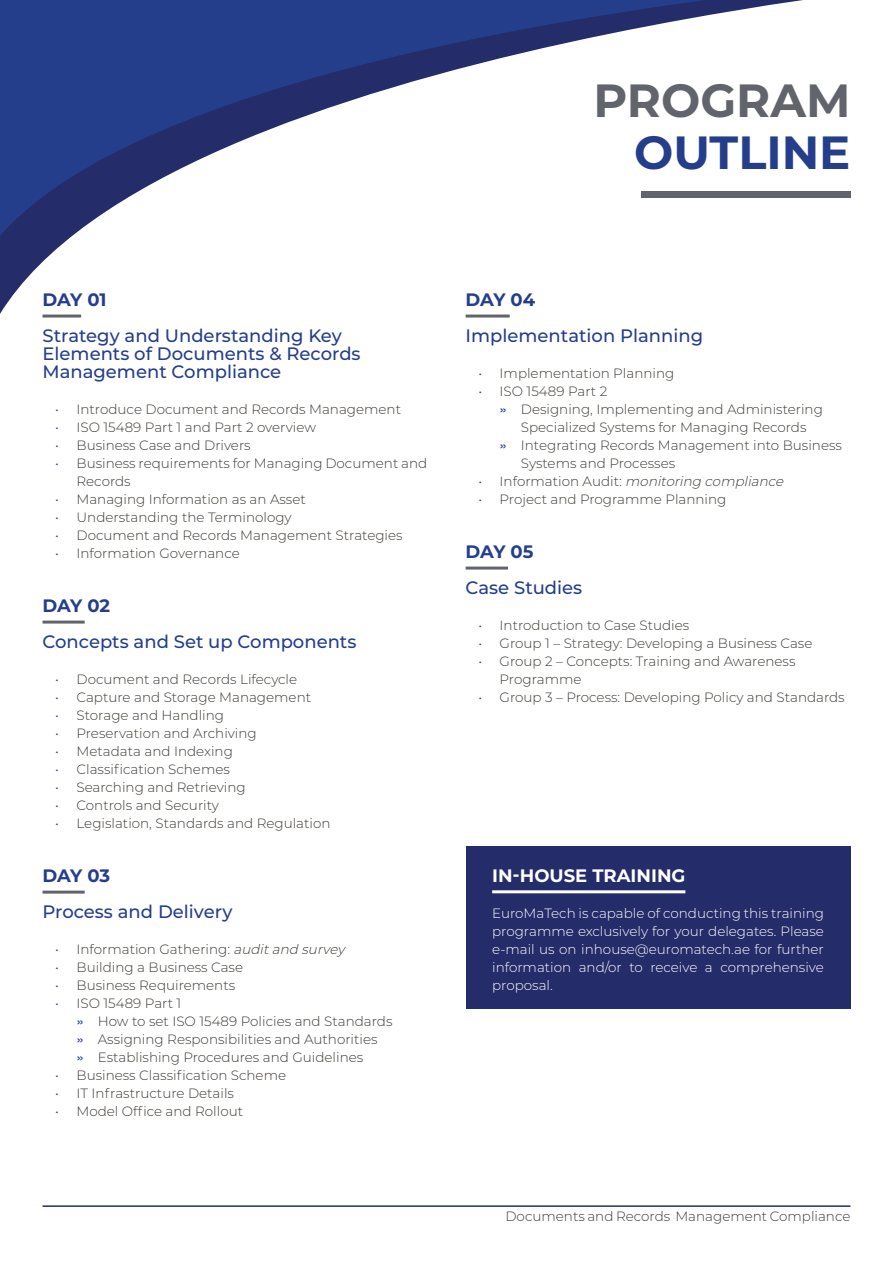
<style>
.page{position:relative;width:893px;height:1263px;background:#fff}
.page>*{position:absolute;margin:0;border:0;box-sizing:border-box;transform-origin:0 0}
.t1{font:700 46.5px "Montserrat";color:#61646a}
.t2{font:700 46.5px "Montserrat";color:#243e8c}
.t3{font:500 18px/18px "Montserrat";color:#243e8c}
.t4{font:700 18px "Montserrat";letter-spacing:-.01em;color:#243e8c}
.t5{font:700 18px "Montserrat";color:#fff}
.t6{font:300 13.5px/18px "Montserrat";color:#3e3a35}
.t7{font:300 13.5px/18px "Montserrat";color:#fff;text-align:justify}
.t8{font:italic 300 13.5px "Montserrat";color:#3e3a35}
.s1{color:#243e8c}
.s2{font-style:italic}
.s3{font-family:"Helvetica";font-weight:400;color:#243e8c}
.s4{font-style:normal;color:#243e8c}
.s5{font-style:normal}
</style>
<div class="page">
<hr style="left:466px;top:315px;width:44px;height:3px;background:#61646a">
<hr style="left:466px;top:567px;width:42px;height:3px;background:#61646a">
<hr style="left:43px;top:315px;width:38px;height:3px;background:#61646a">
<hr style="left:43px;top:621px;width:42px;height:3px;background:#61646a">
<hr style="left:43px;top:891px;width:42px;height:3px;background:#61646a">
<svg style="left:0;top:236px;width:72px;height:78px"></svg>
<svg style="left:0;top:0;width:851px;height:236px"></svg>
<div style="left:641px;top:191px;width:209px;height:7px;background:#61646a"></div>
<hr style="left:43px;top:1205px;width:807px;height:2px;background:#252c6a">
<div style="left:466px;top:846px;width:384px;height:162px;background:#252c6a"></div>
<hr style="left:492px;top:890px;width:193px;height:3px;background:#fff">
<h1 class="t1" style="left:593px;top:67px;width:259px">PROGRAM</h1>
<h1 class="t2" style="left:634px;top:119px;width:218px">OUTLINE</h1>
<h2 class="t4" style="left:43px;top:287px;width:66px">DAY 01</h2>
<h2 class="t3" style="left:43px;top:326px;width:320px">Strategy and Understanding Key<br>Elements of Documents &amp; Records<br>Management Compliance</h2>
<p class="t6" style="left:55px;top:400px;width:347px"><span class="s1">•</span> Introduce Document and Records Management</p>
<p class="t6" style="left:55px;top:418px;width:262px"><span class="s1">•</span> ISO 15489 Part 1 and Part 2 overview</p>
<p class="t6" style="left:55px;top:436px;width:197px"><span class="s1">•</span> Business Case and Drivers</p>
<p class="t6" style="left:77px;top:454px;width:352px;text-indent:-21px"><span class="s1">•</span> Business requirements for Managing Document and<br>Records</p>
<p class="t6" style="left:55px;top:490px;width:252px"><span class="s1">•</span> Managing Information as an Asset</p>
<p class="t6" style="left:55px;top:508px;width:238px"><span class="s1">•</span> Understanding the Terminology</p>
<p class="t6" style="left:55px;top:526px;width:349px"><span class="s1">•</span> Document and Records Management Strategies</p>
<p class="t6" style="left:55px;top:544px;width:186px"><span class="s1">•</span> Information Governance</p>
<h2 class="t4" style="left:43px;top:593px;width:69px">DAY 02</h2>
<h2 class="t3" style="left:43px;top:632px;width:315px">Concepts and Set up Components</h2>
<p class="t6" style="left:55px;top:670px;width:243px"><span class="s1">•</span> Document and Records Lifecycle</p>
<p class="t6" style="left:55px;top:688px;width:257px"><span class="s1">•</span> Capture and Storage Management</p>
<p class="t6" style="left:55px;top:706px;width:170px"><span class="s1">•</span> Storage and Handling</p>
<p class="t6" style="left:55px;top:724px;width:203px"><span class="s1">•</span> Preservation and Archiving</p>
<p class="t6" style="left:55px;top:742px;width:179px"><span class="s1">•</span> Metadata and Indexing</p>
<p class="t6" style="left:55px;top:760px;width:176px"><span class="s1">•</span> Classification Schemes</p>
<p class="t6" style="left:55px;top:778px;width:192px"><span class="s1">•</span> Searching and Retrieving</p>
<p class="t6" style="left:55px;top:796px;width:165px"><span class="s1">•</span> Controls and Security</p>
<p class="t6" style="left:55px;top:814px;width:277px"><span class="s1">•</span> Legislation, Standards and Regulation</p>
<h2 class="t4" style="left:43px;top:863px;width:69px">DAY 03</h2>
<h2 class="t3" style="left:43px;top:902px;width:191px">Process and Delivery</h2>
<p class="t6" style="left:55px;top:940px;width:291px"><span class="s1">•</span> Information Gathering: <span class="s2">auditand survey</span></p>
<p class="t6" style="left:55px;top:958px;width:189px"><span class="s1">•</span> Building a Business Case</p>
<p class="t6" style="left:55px;top:976px;width:181px"><span class="s1">•</span> Business Requirements</p>
<p class="t6" style="left:77px;top:994px;width:317px;text-indent:-21px"><span class="s1">•</span> ISO 15489 Part 1<br><span class="s3">»</span> How to set ISO 15489 Policies and Standards <span class="s3">»</span> Assigning Responsibilities and Authorities<br><span class="s3">»</span> Establishing Procedures and Guidelines</p>
<p class="t6" style="left:55px;top:1066px;width:232px"><span class="s1">•</span> Business Classification Scheme</p>
<p class="t6" style="left:55px;top:1084px;width:180px"><span class="s1">•</span> IT Infrastructure Details</p>
<p class="t6" style="left:55px;top:1102px;width:189px"><span class="s1">•</span> Model Office and Rollout</p>
<h2 class="t4" style="left:466px;top:287px;width:71px">DAY 04</h2>
<h2 class="t3" style="left:466px;top:326px;width:239px">Implementation Planning</h2>
<p class="t6" style="left:478px;top:364px;width:197px"><span class="s1">•</span> Implementation Planning</p>
<p class="t6" style="left:478px;top:382px;width:130px"><span class="s1">•</span> ISO 15489 Part 2</p>
<p class="t6" style="left:500px;top:400px;width:325px"><span class="s3">»</span> Designing, Implementing and Administering</p>
<p class="t6" style="left:521px;top:418px;width:287px">Specialized Systems for Managing Records</p>
<p class="t6" style="left:500px;top:436px;width:344px"><span class="s3">»</span> Integrating Records Management into Business</p>
<p class="t6" style="left:521px;top:454px;width:156px">Systems and Processes</p>
<p class="t8" style="left:478px;top:472px;width:310px"><span class="s4">•</span> <span class="s5">I n fo r m a t i o n Au d i t:</span> monitoring compliance</p>
<p class="t6" style="left:478px;top:490px;width:250px"><span class="s1">•</span> Project and Programme Planning</p>
<h2 class="t4" style="left:466px;top:539px;width:69px">DAY 05</h2>
<h2 class="t3" style="left:466px;top:578px;width:118px">Case Studies</h2>
<p class="t6" style="left:478px;top:616px;width:212px"><span class="s1">•</span> Introduction to Case Studies</p>
<p class="t6" style="left:478px;top:634px;width:336px"><span class="s1">•</span> Group 1 – Strategy: Developing a Business Case</p>
<p class="t6" style="left:500px;top:652px;width:297px;text-indent:-21px"><span class="s1">•</span> Group 2 – Concepts: Training and Awareness<br>Programme</p>
<p class="t6" style="left:478px;top:688px;width:368px"><span class="s1">•</span> Group 3 – Process: Developing Policy and Standards</p>
<h2 class="t5" style="left:492px;top:862px;width:195px">IN-HOUSE TRAINING</h2>
<p class="t7" style="left:492px;top:903px;width:333px">EuroMaTech is capable of conducting this training programme exclusively for your delegates. Please e-mail us on inhouse@euromatech.ae for further information and/or to receive a comprehensive proposal.</p>
<p class="t6" style="left:505px;top:1207px;width:346px">Documents and Records Management Compliance</p>
</div>
